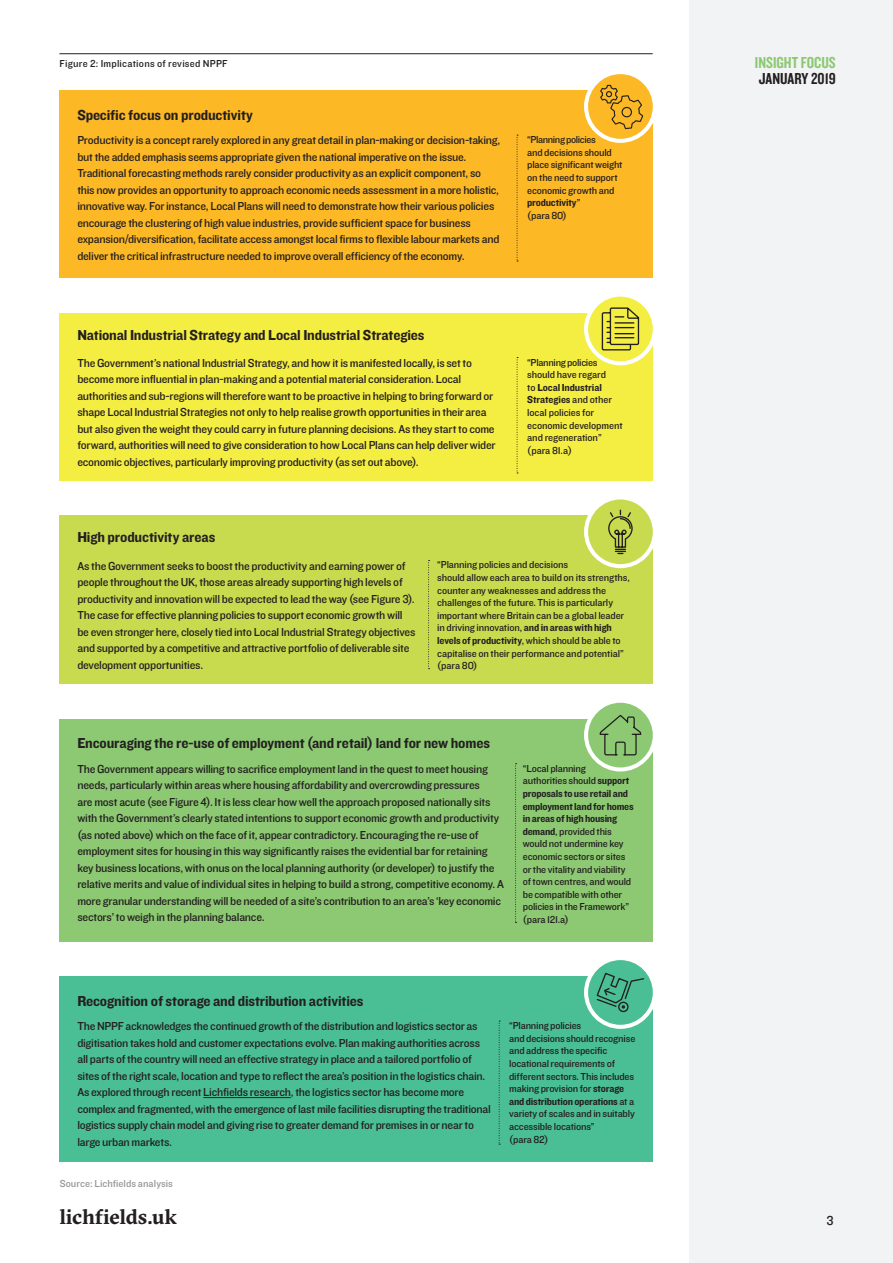
<style>
.page{position:relative;width:893px;height:1263px;background:#fff}
.page>*{position:absolute;margin:0;border:0;box-sizing:border-box;transform-origin:0 0}
.t1{font:700 21px "GT Sectra";letter-spacing:-.005em;color:#231f20}
.t2{font:16.5px "Knockout 49 Liteweight";color:#8cc972}
.t3{font:16.5px "Knockout 49 Liteweight";color:#231f20}
.t4{font:15px "Knockout 51 Middleweight";letter-spacing:-.01em;color:#231f20}
.t5{font:13.5px "Knockout 31 Junior Middlewt";color:#231f20}
.t6{font:12px/16.5px "Knockout 31 Junior Middlewt";letter-spacing:-.02em;color:#231f20}
.t7{font:10.5px/12.6px "Knockout 31 Junior Middlewt";letter-spacing:-.015em;color:#231f20}
.t8{font:10.5px/12.6px "Knockout 51 Middleweight";letter-spacing:-.015em;color:#231f20}
.t9{font:10.5px "Knockout 31 Junior Middlewt";letter-spacing:.02em;color:#231f20}
.t10{font:10.5px "Knockout 31 Junior Middlewt";letter-spacing:.005em;color:#939598}
.s1{font-family:"Knockout 31 Junior Middlewt"}
.s2{font-family:"Knockout 51 Middleweight"}
</style>
<div class="page">
<div style="left:689px;top:0;width:204px;height:1263px;background:#f2f3f4"></div>
<hr style="left:59px;top:53px;width:594px;height:1px;background:#231f20">
<div style="left:60px;top:90px;width:593px;height:188px;background:#fcb825"></div>
<svg style="left:586px;top:72px;width:69px;height:69px"></svg>
<div style="left:584px;top:70px;width:73px;height:73px;border:4px solid #fff;border-radius:50%"></div>
<svg style="left:599px;top:77px;width:45px;height:66px"></svg>
<svg style="left:517px;top:135px;width:1px;height:127px"></svg>
<div style="left:60px;top:313px;width:593px;height:167px;background:#f4ed42"></div>
<svg style="left:586px;top:295px;width:69px;height:68px"></svg>
<div style="left:584px;top:293px;width:73px;height:72px;border:4px solid #fff;border-radius:50%"></div>
<svg style="left:601px;top:307px;width:39px;height:44px"></svg>
<svg style="left:517px;top:357px;width:1px;height:117px"></svg>
<div style="left:60px;top:719px;width:593px;height:222px;background:#8cc972"></div>
<svg style="left:586px;top:701px;width:69px;height:68px"></svg>
<div style="left:584px;top:699px;width:73px;height:72px;border:4px solid #fff;border-radius:50%"></div>
<svg style="left:599px;top:714px;width:43px;height:42px"></svg>
<svg style="left:515px;top:763px;width:2px;height:160px"></svg>
<div style="left:60px;top:976px;width:593px;height:186px;background:#4abe94"></div>
<svg style="left:586px;top:958px;width:69px;height:69px"></svg>
<div style="left:584px;top:956px;width:73px;height:73px;border:4px solid #fff;border-radius:50%"></div>
<div style="left:618px;top:1002px;width:11px;height:10px;border:1px solid #231f20;border-radius:50%"></div>
<svg style="left:595px;top:972px;width:50px;height:36px"></svg>
<hr style="left:203px;top:1097px;width:88px;height:1px;background:#231f20">
<svg style="left:499px;top:1021px;width:1px;height:124px"></svg>
<div style="left:60px;top:516px;width:593px;height:168px;background:#c8db4f"></div>
<div style="left:586px;top:497px;width:69px;height:69px;background:#c8db4f;border-radius:50%"></div>
<div style="left:584px;top:495px;width:73px;height:73px;border:4px solid #fff;border-radius:50%"></div>
<svg style="left:608px;top:509px;width:25px;height:46px"></svg>
<svg style="left:428px;top:560px;width:2px;height:109px"></svg>
<p class="t9" style="left:59px;top:56px;width:170px">Figure 2: Implications of revised NPPF</p>
<p class="t4" style="left:77px;top:105px;width:177px">Specific focus on productivity</p>
<p class="t6" style="left:77px;top:131px;width:425px">Productivity is a concept rarely explored in any great detail in plan-making or decision-taking, but the added emphasis seems appropriate given the national imperative on the issue.<br>Traditional forecasting methods rarely consider productivity as an explicit component, so this now provides an opportunity to approach economic needs assessment in a more holistic, innovative way. For instance, Local Plans will need to demonstrate how their various policies encourage the clustering of high value industries, provide sufficient space for business expansion/diversification, facilitate access amongst local firms to flexible labour markets and deliver the critical infrastructure needed to improve overall efficiency of the economy.</p>
<p class="t7" style="left:527px;top:133px;width:97px">“Planning policies<br>and decisions should place significant weight on the need to support economic growth and</p>
<p class="t8" style="left:527px;top:196px;width:55px">productivity<span class="s1">”</span></p>
<p class="t7" style="left:527px;top:208px;width:41px">(para 80)</p>
<p class="t4" style="left:77px;top:325px;width:349px">National Industrial Strategy and Local Industrial Strategies</p>
<p class="t6" style="left:77px;top:354px;width:420px">The Government’s national Industrial Strategy, and how it is manifested locally, is set to become more influential in plan-making and a potential material consideration. Local authorities and sub-regions will therefore want to be proactive in helping to bring forward or shape Local Industrial Strategies not only to help realise growth opportunities in their area but also given the weight they could carry in future planning decisions. As they start to come forward, authorities will need to give consideration to how Local Plans can help deliver wider economic objectives, particularly improving productivity (as set out above).</p>
<p class="t7" style="left:527px;top:355px;width:80px">“Planning policies should have regard</p>
<p class="t8" style="left:527px;top:381px;width:86px"><span class="s1">to</span> Local Industrial<br>Strategies <span class="s1">and other</span></p>
<p class="t7" style="left:527px;top:406px;width:97px">local policies for economic development and regeneration” (para 81.a)</p>
<p class="t4" style="left:77px;top:527px;width:139px">High productivity areas</p>
<p class="t6" style="left:77px;top:557px;width:340px">As the Government seeks to boost the productivity and earning power of people throughout the UK, those areas already supporting high levels of productivity and innovation will be expected to lead the way (see Figure 3).<br>The case for effective planning policies to support economic growth will be even stronger here, closely tied into Local Industrial Strategy objectives and supported by a competitive and attractive portfolio of deliverable site development opportunities.</p>
<p class="t7" style="left:437px;top:558px;width:194px">“Planning policies and decisions<br>should allow each area to build on its strengths, counter any weaknesses and address the challenges of the future. This is particularly important where Britain can be a global leader in driving innovation, <span class="s2">and in areas with high</span></p>
<p class="t8" style="left:437px;top:634px;width:185px">levels of productivity<span class="s1">, which should be able to</span></p>
<p class="t7" style="left:437px;top:646px;width:188px">capitalise on their performance and potential” (para 80)</p>
<p class="t4" style="left:77px;top:733px;width:414px">Encouraging the re-use of employment (and retail) land for new homes</p>
<p class="t6" style="left:77px;top:760px;width:428px">The Government appears willing to sacrifice employment land in the quest to meet housing needs, particularly within areas where housing affordability and overcrowding pressures<br>are most acute (see Figure 4). It is less clear how well the approach proposed nationally sits with the Government’s clearly stated intentions to support economic growth and productivity (as noted above) which on the face of it, appear contradictory. Encouraging the re-use of employment sites for housing in this way significantly raises the evidential bar for retaining key business locations, with onus on the local planning authority (or developer) to justify the relative merits and value of individual sites in helping to build a strong, competitive economy. A more granular understanding will be needed of a site’s contribution to an area’s ‘key economic sectors’ to weigh in the planning balance.</p>
<p class="t7" style="left:523px;top:761px;width:108px">“Local planning authorities should <span class="s2">support</span></p>
<p class="t8" style="left:523px;top:787px;width:112px">proposals to use retail and employment land for homes in areas of high housing</p>
<p class="t7" style="left:523px;top:824px;width:110px"><span class="s2">demand</span>, provided this would not undermine key economic sectors or sites or the vitality and viability of town centres, and would be compatible with other policies in the Framework” (para 121.a)</p>
<p class="t4" style="left:77px;top:990px;width:288px">Recognition of storage and distribution activities</p>
<p class="t6" style="left:77px;top:1017px;width:415px">The NPPF acknowledges the continued growth of the distribution and logistics sector as digitisation takes hold and customer expectations evolve. Plan making authorities across all parts of the country will need an effective strategy in place and a tailored portfolio of sites of the right scale, location and type to reflect the area’s position in the logistics chain.<br>As explored through recent Lichfields research, the logistics sector has become more complex and fragmented, with the emergence of last mile facilities disrupting the traditional logistics supply chain model and giving rise to greater demand for premises in or near to large urban markets.</p>
<p class="t7" style="left:509px;top:1019px;width:128px">“Planning policies<br>and decisions should recognise and address the specific locational requirements of different sectors. This includes making provision for <span class="s2">storage</span></p>
<p class="t8" style="left:509px;top:1094px;width:126px">and distribution operations <span class="s1">at a</span></p>
<p class="t7" style="left:509px;top:1107px;width:127px">variety of scales and in suitably accessible locations”<br>(para 82)</p>
<p class="t10" style="left:60px;top:1177px;width:115px">Source: Lichfields analysis</p>
<h1 class="t1" style="left:59px;top:1203px;width:119px">lichfields.uk</h1>
<h2 class="t2" style="left:755px;top:52px;width:82px">INSIGHT FOCUS</h2>
<h2 class="t3" style="left:759px;top:68px;width:79px">JANUARY 2019</h2>
<p class="t5" style="left:826px;top:1211px;width:9px">3</p>
</div>
